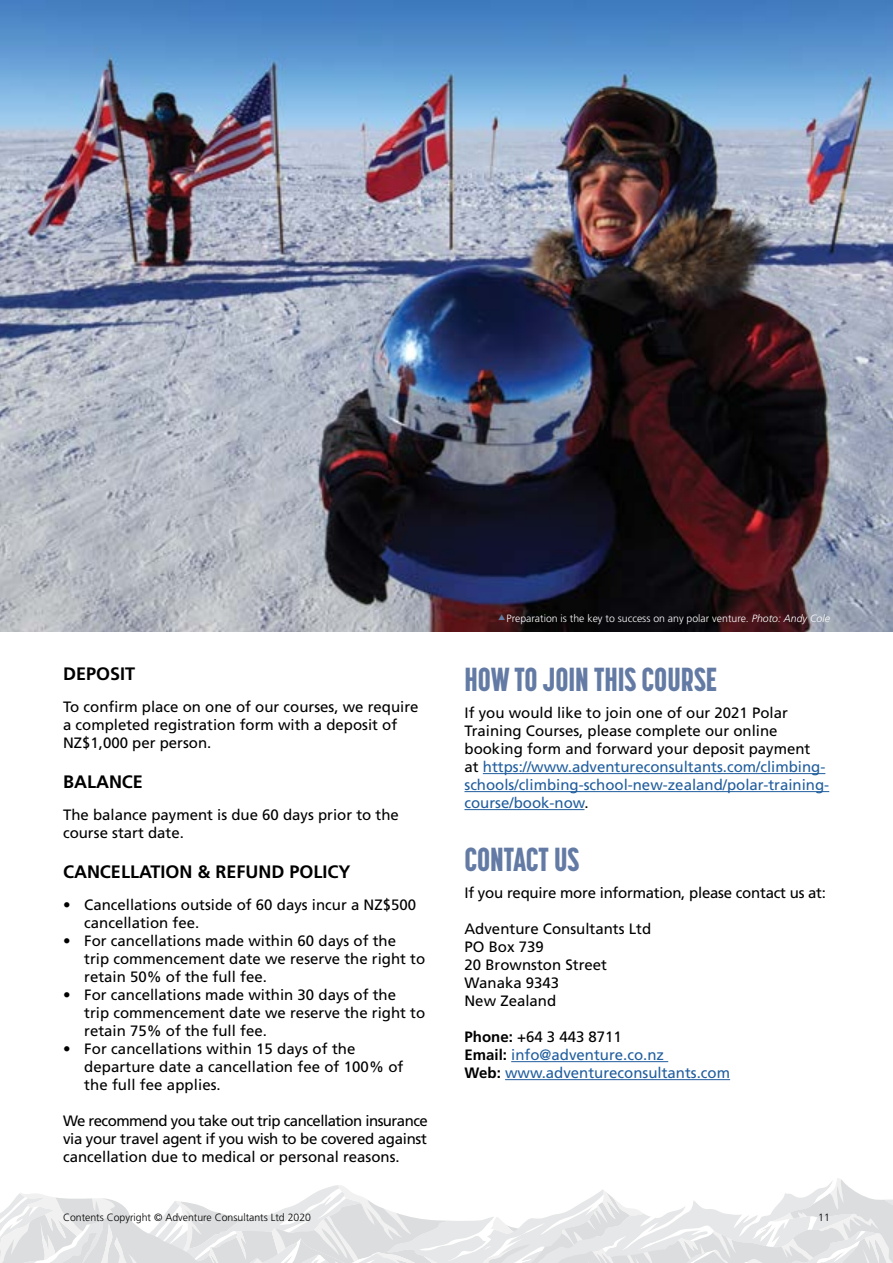
<style>
.page{position:relative;width:893px;height:1263px;background:#fff}
.page>*{position:absolute;margin:0;border:0;box-sizing:border-box;transform-origin:0 0}
.t1{font:800 33px "Korolev Compressed";color:#637ba4}
.t2{font:700 18px "Frutiger LT Std";color:#000}
.t3{font:15px/18px "Frutiger LT Std";color:#000}
.t4{font:15px/18px "Frutiger LT Std";color:#215e9e}
.t5{font:300 10.5px "Frutiger LT Std";color:#fff}
.t6{font:300 10.5px "Frutiger LT Std";color:#000}
.s1{font-style:italic}
.s2{color:#215e9e}
.s3{font-weight:700;color:#000}
.s4{color:#000}
</style>
<div class="page">
<svg style="left:0;top:1178px;width:893px;height:85px"></svg>
<hr style="left:483px;top:773px;width:342px;height:1px;background:#215e9e">
<hr style="left:464px;top:791px;width:365px;height:1px;background:#215e9e">
<hr style="left:464px;top:809px;width:120px;height:1px;background:#215e9e">
<hr style="left:511px;top:1061px;width:157px;height:1px;background:#215e9e">
<hr style="left:505px;top:1079px;width:225px;height:1px;background:#215e9e">
<img style="left:0;top:0;width:893px;height:631px">
<svg style="left:499px;top:615px;width:6px;height:5px"></svg>
<p class="t2" style="left:63px;top:663px;width:74px">DEPOSIT</p>
<p class="t3" style="left:63px;top:698px;width:357px">To confirm place on one of our courses, we require a completed registration form with a deposit of<br>NZ$1,000 per person.</p>
<p class="t2" style="left:63px;top:771px;width:81px">BALANCE</p>
<p class="t3" style="left:63px;top:806px;width:337px">The balance payment is due 60 days prior to the course start date.</p>
<p class="t2" style="left:63px;top:861px;width:289px">CANCELLATION &amp; REFUND POLICY</p>
<p class="t3" style="left:84px;top:896px;width:333px;text-indent:-21px">• Cancellations outside of 60 days incur a NZ$500 cancellation fee.</p>
<p class="t3" style="left:84px;top:932px;width:342px;text-indent:-21px">• For cancellations made within 60 days of the<br>trip commencement date we reserve the right to retain 50% of the full fee.</p>
<p class="t3" style="left:84px;top:986px;width:342px;text-indent:-21px">• For cancellations made within 30 days of the<br>trip commencement date we reserve the right to retain 75% of the full fee.</p>
<p class="t3" style="left:84px;top:1040px;width:321px;text-indent:-21px">• For cancellations within 15 days of the departure date a cancellation fee of 100% of the full fee applies.</p>
<p class="t3" style="left:63px;top:1112px;width:366px;text-align:justify">We recommend you take out trip cancellation insurance via your travel agent if you wish to be covered against cancellation due to medical or personal reasons.</p>
<p class="t5" style="left:506px;top:612px;width:325px">Preparation is the key to success on any polar venture. <span class="s1">Photo: Andy Cole</span></p>
<h1 class="t1" style="left:464px;top:660px;width:254px">HOW TO JOIN THIS COURSE</h1>
<p class="t3" style="left:464px;top:704px;width:366px">If you would like to join one of our 2021 Polar Training Courses, please complete our online booking form and forward your deposit payment<br>at <span class="s2">https://www.adventureconsultants.com/climbing&shy;schools/climbing-school-new-zealand/polar-training&shy;course/book-now</span>.</p>
<h1 class="t1" style="left:464px;top:840px;width:116px">CONTACT US</h1>
<p class="t3" style="left:464px;top:884px;width:363px">If you require more information, please contact us at:</p>
<p class="t3" style="left:464px;top:920px;width:188px">Adventure Consultants Ltd<br>PO Box 739<br>20 Brownston Street<br>Wanaka 9343<br>New Zealand</p>
<p class="t4" style="left:464px;top:1028px;width:267px"><span class="s3">Phone:</span> <span class="s4">+64 3 443 8711<br></span><span class="s3">Email:</span> info@adventure.co.nz<br><span class="s3">Web:</span> www.adventureconsultants.com</p>
<p class="t6" style="left:63px;top:1211px;width:250px">Contents Copyright © Adventure Consultants Ltd 2020</p>
<p class="t6" style="left:818px;top:1211px;width:13px">11</p>
</div>
